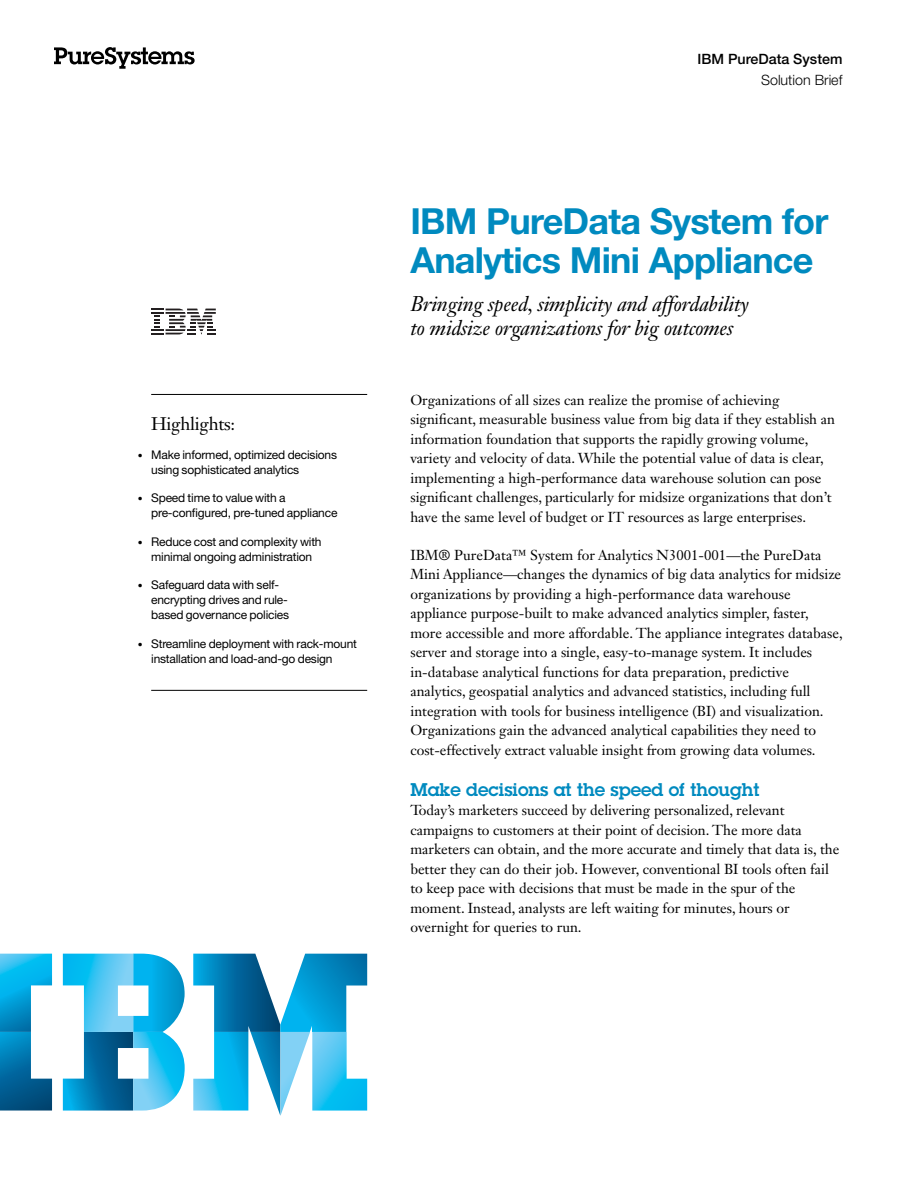
<style>
.page{position:relative;width:918px;height:1188px;background:#fff}
.page>*{position:absolute;margin:0;border:0;box-sizing:border-box;transform-origin:0 0}
.t1{font:700 36px/39px "Helvetica Neue LT Pro";letter-spacing:-.02em;color:#008abf}
.t2{font:italic 21px/24px "Janson Text LT Std";letter-spacing:-.01em;color:#000}
.t3{font:600 18px "Lubalin Graph Std";color:#008abf}
.t4{font:18px "Janson Text LT Std";letter-spacing:-.015em;color:#000}
.t5{font:14.25px/19.5px "Janson Text LT Std";color:#000}
.t6{font:500 14.25px "Helvetica Neue LT Pro";color:#000}
.t7{font:300 14.25px "Helvetica Neue LT Pro";color:#000}
.t8{font:12px/15px "Helvetica Neue LT Pro";letter-spacing:-.015em;color:#000}
.s1{font-size:9.75px}
</style>
<div class="page">
<svg style="left:54px;top:47px;width:141px;height:22px"></svg>
<svg style="left:151px;top:309px;width:65px;height:25px"></svg>
<hr style="left:151px;top:394px;width:216px;height:1px;background:#000">
<hr style="left:151px;top:690px;width:216px;height:1px;background:#000">
<svg style="left:193px;top:954px;width:174px;height:162px"></svg>
<svg style="left:63px;top:954px;width:122px;height:157px"></svg>
<svg style="left:0;top:954px;width:52px;height:157px"></svg>
<p class="t4" style="left:151px;top:413px;width:85px">Highlights:</p>
<p class="t8" style="left:151px;top:447px;width:187px;text-indent:-14px"><span class="s1">•</span> Make informed, optimized decisions using sophisticated analytics</p>
<p class="t8" style="left:151px;top:490px;width:188px;text-indent:-14px"><span class="s1">•</span> Speed time to value with a pre-configured, pre-tuned appliance</p>
<p class="t8" style="left:138px;top:534px;width:185px;text-align:center"><span class="s1">•</span> Reduce cost and complexity with minimal ongoing administration</p>
<p class="t8" style="left:151px;top:577px;width:139px;text-indent:-14px"><span class="s1">•</span> Safeguard data with self&shy;encrypting drives and rule&shy;based governance policies</p>
<p class="t8" style="left:151px;top:636px;width:207px;text-indent:-14px"><span class="s1">•</span> Streamline deployment with rack-mount installation and load-and-go design</p>
<p class="t6" style="left:697px;top:51px;width:146px">IBM PureData System</p>
<p class="t7" style="left:761px;top:71px;width:83px">Solution Brief</p>
<h1 class="t1" style="left:410px;top:201px;width:420px">IBM PureData System for<br>Analytics Mini Appliance</h1>
<h2 class="t2" style="left:410px;top:292px;width:340px">Bringing speed, simplicity and affordability to midsize organizations for big outcomes</h2>
<p class="t5" style="left:410px;top:390px;width:426px">Organizations of all sizes can realize the promise of achieving significant, measurable business value from big data if they establish an information foundation that supports the rapidly growing volume, variety and velocity of data. While the potential value of data is clear, implementing a high-performance data warehouse solution can pose significant challenges, particularly for midsize organizations that don’t have the same level of budget or IT resources as large enterprises.</p>
<p class="t5" style="left:410px;top:545px;width:434px">IBM® PureData™ System for Analytics N3001-001—the PureData Mini Appliance—changes the dynamics of big data analytics for midsize organizations by providing a high-performance data warehouse appliance purpose-built to make advanced analytics simpler, faster, more accessible and more affordable. The appliance integrates database, server and storage into a single, easy-to-manage system. It includes in-database analytical functions for data preparation, predictive analytics, geospatial analytics and advanced statistics, including full integration with tools for business intelligence (BI) and visualization.<br>Organizations gain the advanced analytical capabilities they need to cost-effectively extract valuable insight from growing data volumes.</p>
<p class="t3" style="left:410px;top:777px;width:351px">Make decisions at the speed of thought</p>
<p class="t5" style="left:410px;top:800px;width:430px">Today’s marketers succeed by delivering personalized, relevant campaigns to customers at their point of decision. The more data marketers can obtain, and the more accurate and timely that data is, the better they can do their job. However, conventional BI tools often fail to keep pace with decisions that must be made in the spur of the moment. Instead, analysts are left waiting for minutes, hours or overnight for queries to run.</p>
</div>
